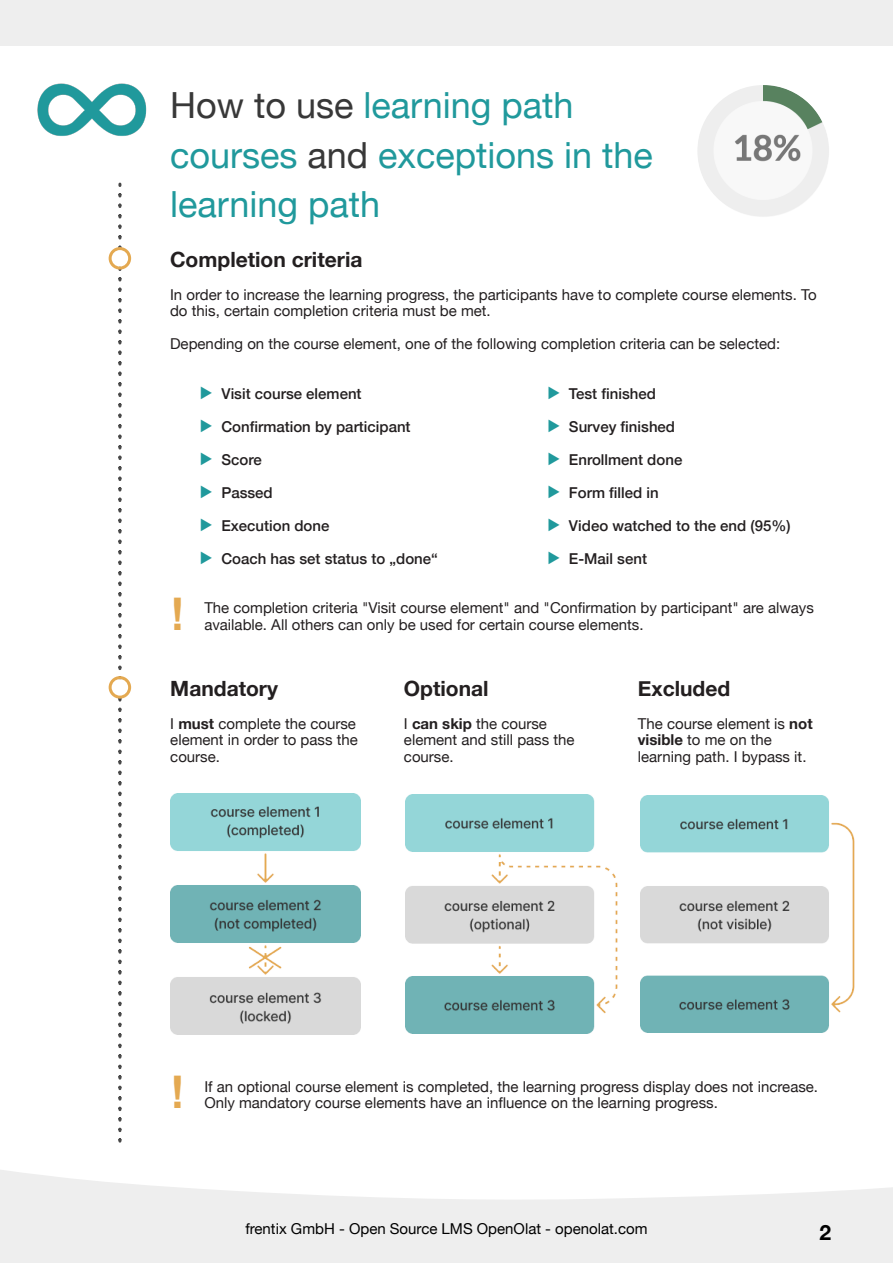
<style>
.page{position:relative;width:893px;height:1263px;background:#fff}
.page>*{position:absolute;margin:0;border:0;box-sizing:border-box;transform-origin:0 0}
.t1{font:700 45px "Arial";color:#e4a951}
.t2{font:36px/49.5px "Helvetica Neue";color:#20999c}
.t3{font:700 21px "Helvetica Neue";color:#231f20}
.t4{font:700 21px "Helvetica Neue";color:#000}
.t5{font:15px/16.5px "Helvetica Neue";color:#231f20}
.t6{font:500 15px "Helvetica Neue";color:#231f20}
.t7{font:15px "Helvetica Neue";color:#000}
.s1{color:#383838}
.s2{font-family:"Lucida Grande";font-weight:400;color:#20999c}
.s3{font-weight:700}
</style>
<div class="page">
<img style="left:37px;top:83px;width:110px;height:53px">
<div style="left:0;top:0;width:893px;height:46px;background:#eee"></div>
<svg style="left:0;top:1141px;width:893px;height:122px;fill:#eee"></svg>
<img style="left:170px;top:793px;width:190px;height:241px">
<img style="left:405px;top:795px;width:213px;height:238px">
<img style="left:641px;top:795px;width:213px;height:237px">
<img style="left:697px;top:85px;width:132px;height:132px;border-radius:50%">
<svg style="left:109px;top:184px;width:22px;height:957px"></svg>
<h2 class="t2" style="left:170px;top:80px;width:484px"><span class="s1">How to use</span> learning path courses <span class="s1">and</span> exceptions in the learning path</h2>
<h3 class="t3" style="left:170px;top:246px;width:194px">Completion criteria</h3>
<p class="t5" style="left:170px;top:286px;width:648px">In order to increase the learning progress, the participants have to complete course elements. To do this, certain completion criteria must be met.</p>
<p class="t5" style="left:170px;top:335px;width:612px">Depending on the course element, one of the following completion criteria can be selected:</p>
<p class="t6" style="left:200px;top:384px;width:163px"><span class="s2">▶</span> Visit course element</p>
<p class="t6" style="left:200px;top:417px;width:212px"><span class="s2">▶</span> Confirmation by participant</p>
<p class="t6" style="left:200px;top:450px;width:63px"><span class="s2">▶</span> Score</p>
<p class="t6" style="left:200px;top:483px;width:74px"><span class="s2">▶</span> Passed</p>
<p class="t6" style="left:200px;top:516px;width:131px"><span class="s2">▶</span> Execution done</p>
<p class="t6" style="left:200px;top:549px;width:239px"><span class="s2">▶</span> Coach has set status to „done“</p>
<p class="t6" style="left:547px;top:384px;width:110px"><span class="s2">▶</span> Test finished</p>
<p class="t6" style="left:547px;top:417px;width:129px"><span class="s2">▶</span> Survey finished</p>
<p class="t6" style="left:547px;top:450px;width:136px"><span class="s2">▶</span> Enrollment done</p>
<p class="t6" style="left:547px;top:483px;width:113px"><span class="s2">▶</span> Form filled in</p>
<p class="t6" style="left:547px;top:516px;width:245px"><span class="s2">▶</span> Video watched to the end (95%)</p>
<p class="t6" style="left:547px;top:549px;width:101px"><span class="s2">▶</span> E-Mail sent</p>
<h1 class="t1" style="left:170px;top:597px;width:16px">!</h1>
<p class="t5" style="left:204px;top:599px;width:611px">The completion criteria "Visit course element" and "Confirmation by participant" are always</p>
<p class="t5" style="left:204px;top:616px;width:441px">available. All others can only be used for certain course elements.</p>
<h3 class="t3" style="left:170px;top:675px;width:109px">Mandatory</h3>
<p class="t5" style="left:170px;top:715px;width:189px">I <span class="s3">must</span> complete the course element in order to pass the course.</p>
<h3 class="t3" style="left:404px;top:675px;width:86px">Optional</h3>
<p class="t5" style="left:404px;top:715px;width:172px">I <span class="s3">can skip</span> the course element and still pass the course.</p>
<h3 class="t3" style="left:638px;top:675px;width:94px">Excluded</h3>
<p class="t5" style="left:638px;top:715px;width:176px">The course element is <span class="s3">not visible</span> to me on the learning path. I bypass it.</p>
<h1 class="t1" style="left:170px;top:1075px;width:16px">!</h1>
<p class="t5" style="left:204px;top:1078px;width:615px">If an optional course element is completed, the learning progress display does not increase.<br>Only mandatory course elements have an influence on the learning progress.</p>
<p class="t7" style="left:245px;top:1220px;width:404px">frentix GmbH - Open Source LMS OpenOlat - openolat.com</p>
<h3 class="t4" style="left:819px;top:1220px;width:13px">2</h3>
</div>
